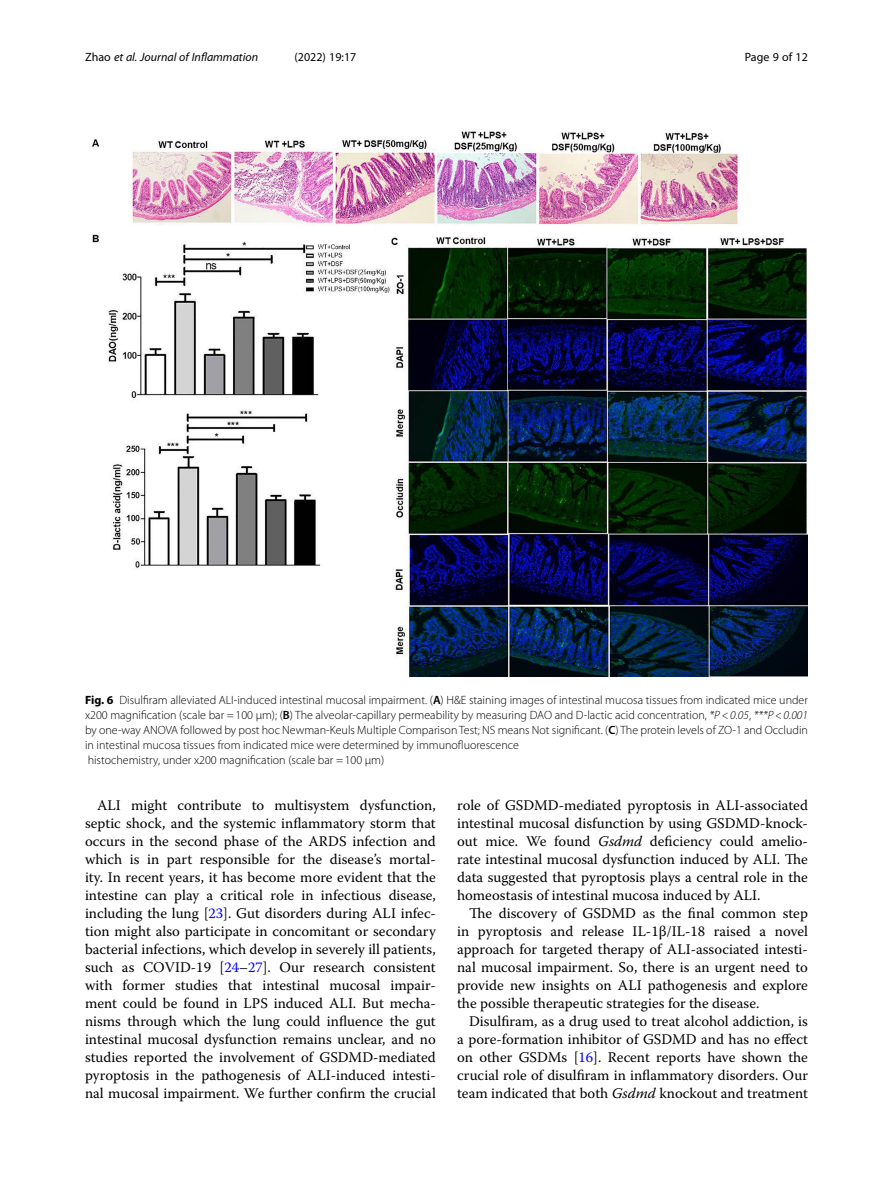
<style>
.page{position:relative;width:893px;height:1191px;background:#fff}
.page>*{position:absolute;margin:0;border:0;box-sizing:border-box;transform-origin:0 0}
.Body_Text_Indent{font:14.7px/18px "Warnock Pro";color:#000;text-align:justify}
.Figure_Caption{font:300 12px/15px "Myriad Pro";color:#000;text-align:justify}
.t1{font:italic 12px "Myriad Pro";color:#000}
.t2{font:12px "Myriad Pro Regular 3";color:#000}
.t3{font:12px "Myriad Pro";color:#000}
.s1{font-family:"Myriad Pro Regular 3";font-style:normal}
.s2{font-weight:700}
.s3{font-weight:600}
.s4{font-style:italic}
.s5{color:#00f}
</style>
<div class="page">
<img style="left:91px;top:130px;width:717px;height:546px">
<p class="t1" style="left:85px;top:50px;width:175px"><span class="s1">Zhao</span> et al. Journal of Inflammation</p>
<p class="t2" style="left:295px;top:50px;width:63px">(2022) 19:17</p>
<p class="t3" style="left:745px;top:50px;width:65px">Page 9 of 12</p>
<p class="Figure_Caption" style="left:85px;top:692px;width:724px"><span class="s2">Fig. 6</span> Disulfiram alleviated ALI-induced intestinal mucosal impairment. (<span class="s3">A</span>) H&amp;E staining images of intestinal mucosa tissues from indicated mice under x200 magnification (scale bar =100 μm); (<span class="s3">B</span>) The alveolar-capillary permeability by measuring DAO and D-lactic acid concentration, <span class="s4">*P&lt;0.05</span>, <span class="s4">***P&lt;0.001 </span>by one-way ANOVA followed by post hoc Newman-Keuls Multiple Comparison Test; NS means Not significant. (<span class="s3">C</span>) The protein levels of ZO-1 and Occludin in intestinal mucosa tissues from indicated mice were determined by immunofluorescence</p>
<p class="Figure_Caption" style="left:88px;top:752px;width:298px">histochemistry, under x200 magnification (scale bar =100 μm)</p>
<p class="Body_Text_Indent" style="left:85px;top:796px;width:352px;text-indent:12px">ALI might contribute to multisystem dysfunction, septic shock, and the systemic inflammatory storm that occurs in the second phase of the ARDS infection and which is in part responsible for the disease’s mortal&shy;ity. In recent years, it has become more evident that the intestine can play a critical role in infectious disease, including the lung [<span class="s5">23</span>]. Gut disorders during ALI infec&shy;tion might also participate in concomitant or secondary bacterial infections, which develop in severely ill patients, such as COVID-19 [<span class="s5">24</span>–<span class="s5">27</span>]. Our research consistent with former studies that intestinal mucosal impair&shy;ment could be found in LPS induced ALI. But mecha&shy;nisms through which the lung could influence the gut intestinal mucosal dysfunction remains unclear, and no studies reported the involvement of GSDMD-mediated pyroptosis in the pathogenesis of ALI-induced intesti&shy;nal mucosal impairment. We further confirm the crucial</p>
<p class="Body_Text_Indent" style="left:457px;top:796px;width:352px">role of GSDMD-mediated pyroptosis in ALI-associated intestinal mucosal disfunction by using GSDMD-knock&shy;out mice. We found <span class="s4">Gsdmd</span> deficiency could amelio&shy;rate intestinal mucosal dysfunction induced by ALI. The data suggested that pyroptosis plays a central role in the homeostasis of intestinal mucosa induced by ALI.</p>
<p class="Body_Text_Indent" style="left:457px;top:904px;width:352px;text-indent:12px">The discovery of GSDMD as the final common step in pyroptosis and release IL-1β/IL-18 raised a novel approach for targeted therapy of ALI-associated intesti&shy;nal mucosal impairment. So, there is an urgent need to provide new insights on ALI pathogenesis and explore the possible therapeutic strategies for the disease.</p>
<p class="Body_Text_Indent" style="left:457px;top:1012px;width:352px;text-indent:12px">Disulfiram, as a drug used to treat alcohol addiction, is a pore-formation inhibitor of GSDMD and has no effect on other GSDMs [<span class="s5">16</span>]. Recent reports have shown the crucial role of disulfiram in inflammatory disorders. Our team indicated that both <span class="s4">Gsdmd</span> knockout and treatment</p>
</div>
